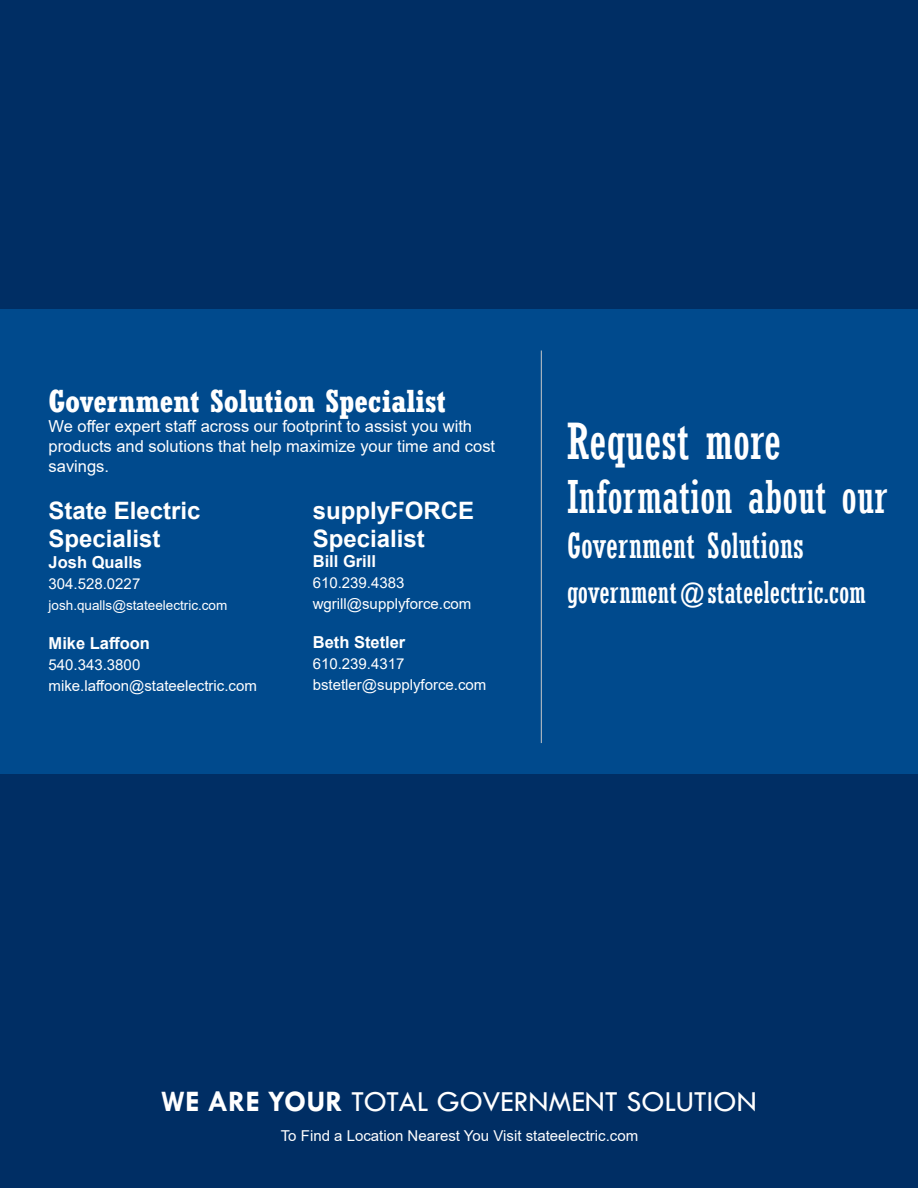
<style>
.page{position:relative;width:918px;height:1188px;background:#002e64}
.page>*{position:absolute;margin:0;border:0;box-sizing:border-box;transform-origin:0 0}
.t1{font:condensed 49.5px "Rockwell";color:#fff}
.t2{font:condensed 45px "Rockwell";color:#fff}
.t3{font:condensed 34.5px "Rockwell";color:#fff}
.t4{font:700 condensed 31.5px "Rockwell";color:#fff}
.t5{font:30px "Tw Cen";color:#fff}
.t6{font:condensed 30px "Rockwell";color:#fff}
.t7{font:700 24px "Arial";color:#fff}
.t8{font:16.5px/19.8px "Arial";color:#fff}
.t9{font:700 16.5px "Arial";color:#fff}
.t10{font:15px "Arial";color:#fff}
.t11{font:13.5px "Arial";color:#fff}
.s1{font-weight:700}
</style>
<div class="page">
<div style="left:0;top:309px;width:918px;height:465px;background:#004a8d"></div>
<hr style="left:541px;top:350px;width:1px;height:393px;background:#c7c8ca">
<p class="t4" style="left:49px;top:383px;width:399px">Government Solution Specialist</p>
<p class="t8" style="left:49px;top:416px;width:448px">We offer expert staff across our footprint to assist you with products and solutions that help maximize your time and cost savings.</p>
<p class="t7" style="left:49px;top:493px;width:154px">State Electric</p>
<p class="t7" style="left:49px;top:522px;width:114px">Specialist</p>
<p class="t9" style="left:49px;top:551px;width:95px">Josh Qualls</p>
<p class="t10" style="left:49px;top:574px;width:93px">304.528.0227</p>
<p class="t11" style="left:49px;top:596px;width:180px">josh.qualls@stateelectric.com</p>
<p class="t9" style="left:49px;top:632px;width:103px">Mike Laffoon</p>
<p class="t10" style="left:49px;top:655px;width:93px">540.343.3800</p>
<p class="t10" style="left:49px;top:676px;width:210px">mike.laffoon@stateelectric.com</p>
<p class="t7" style="left:313px;top:493px;width:163px">supplyFORCE</p>
<p class="t7" style="left:313px;top:522px;width:114px">Specialist</p>
<p class="t9" style="left:313px;top:550px;width:65px">Bill Grill</p>
<p class="t10" style="left:313px;top:573px;width:93px">610.239.4383</p>
<p class="t10" style="left:313px;top:594px;width:160px">wgrill@supplyforce.com</p>
<p class="t9" style="left:313px;top:631px;width:94px">Beth Stetler</p>
<p class="t10" style="left:313px;top:654px;width:93px">610.239.4317</p>
<p class="t10" style="left:313px;top:675px;width:175px">bstetler@supplyforce.com</p>
<p class="t1" style="left:567px;top:413px;width:215px">Request more</p>
<p class="t2" style="left:567px;top:471px;width:321px">Information about our</p>
<p class="t3" style="left:567px;top:526px;width:238px">Government Solutions</p>
<p class="t6" style="left:567px;top:575px;width:300px">government@stateelectric.com</p>
<p class="t5" style="left:161px;top:1083px;width:597px"><span class="s1">WE ARE YOUR</span> TOTAL GOVERNMENT SOLUTION</p>
<p class="t10" style="left:281px;top:1125px;width:359px">To Find a Location Nearest You Visit stateelectric.com</p>
</div>
